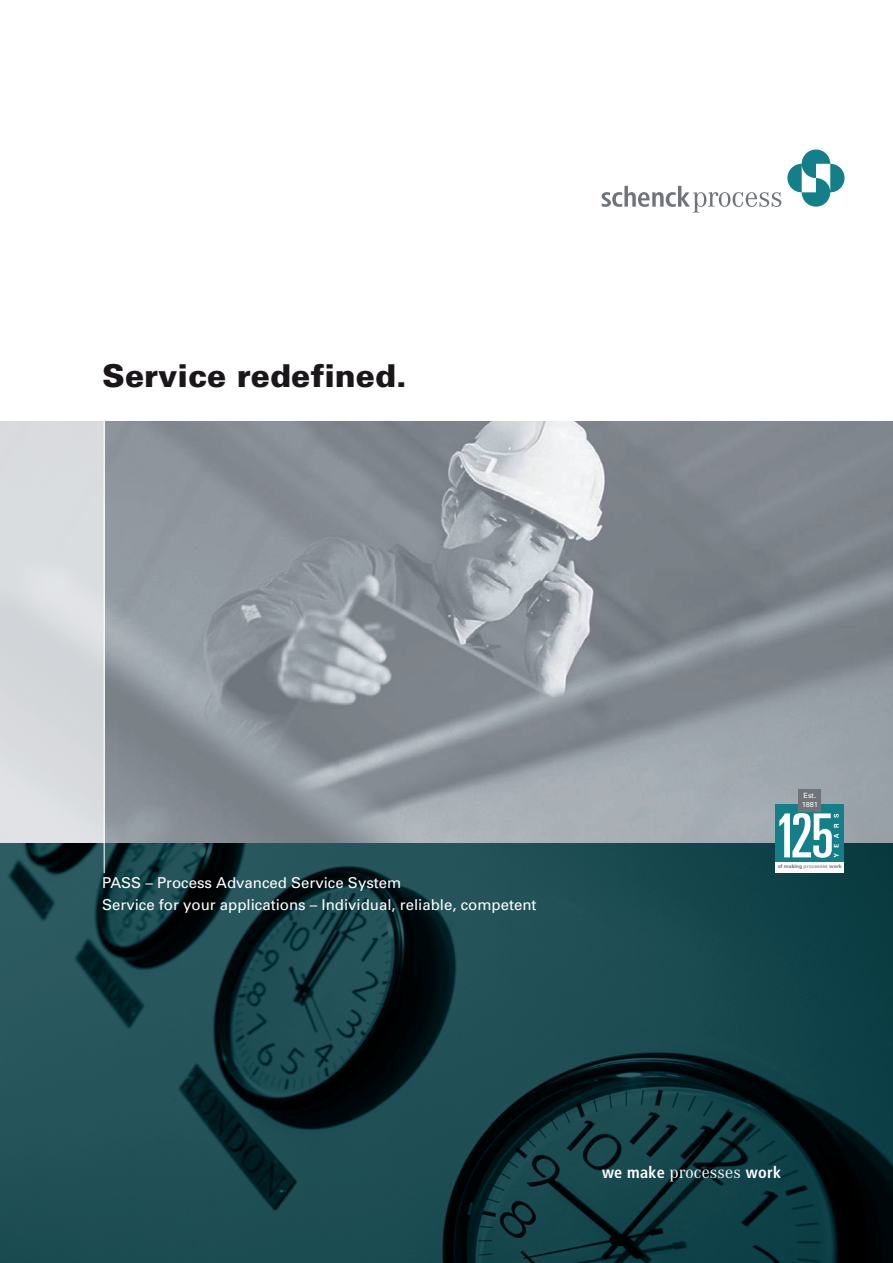
<style>
.page{position:relative;width:893px;height:1263px;background:#fff}
.page>*{position:absolute;margin:0;border:0;box-sizing:border-box;transform-origin:0 0}
.t1{font:900 31.5px "Univers";color:#1a161a}
.t2{font:700 condensed 16.2px "Frutiger";letter-spacing:.02em;color:#fff}
.t3{font:15px/21.6px "Univers";color:#fff}
.t4{font:7.2px/9.1px "Univers";color:#fff}
.t5{font:700 5.1px "Univers";color:#70747a}
.s1{font-weight:400}
.s2{font-family:"Corporate A";font-weight:400;font-stretch:normal;font-size:17.55px}
</style>
<div class="page">
<img style="left:0;top:842px;width:893px;height:421px">
<svg style="left:105px;top:421px;width:788px;height:421px"></svg>
<svg style="left:602px;top:186px;width:179px;height:27px"></svg>
<svg style="left:787px;top:149px;width:57px;height:58px"></svg>
<div style="left:775px;top:804px;width:68px;height:68px;background:#137f89"></div>
<div style="left:775px;top:862px;width:68px;height:10px;background:#fff"></div>
<div style="left:798px;top:789px;width:23px;height:22px;background:#70747a"></div>
<svg style="left:779px;top:813px;width:60px;height:45px"></svg>
<div style="left:0;top:421px;width:104px;height:421px;background:#d9dcde"></div>
<hr style="left:104px;top:420px;width:1px;height:453px;background:#fff">
<p class="t1" style="left:102px;top:356px;width:306px">Service redefined.</p>
<p class="t3" style="left:102px;top:872px;width:436px">PASS – Process Advanced Service System<br>Service for your applications – Individual, reliable, competent</p>
<p class="t4" style="left:802px;top:791px;width:18px">Est.<br>1881</p>
<p class="t5" style="left:778px;top:863px;width:65px">of making <span class="s1">processes</span> work</p>
<p class="t2" style="left:602px;top:1163px;width:181px">we make <span class="s2">processes</span> work</p>
</div>
